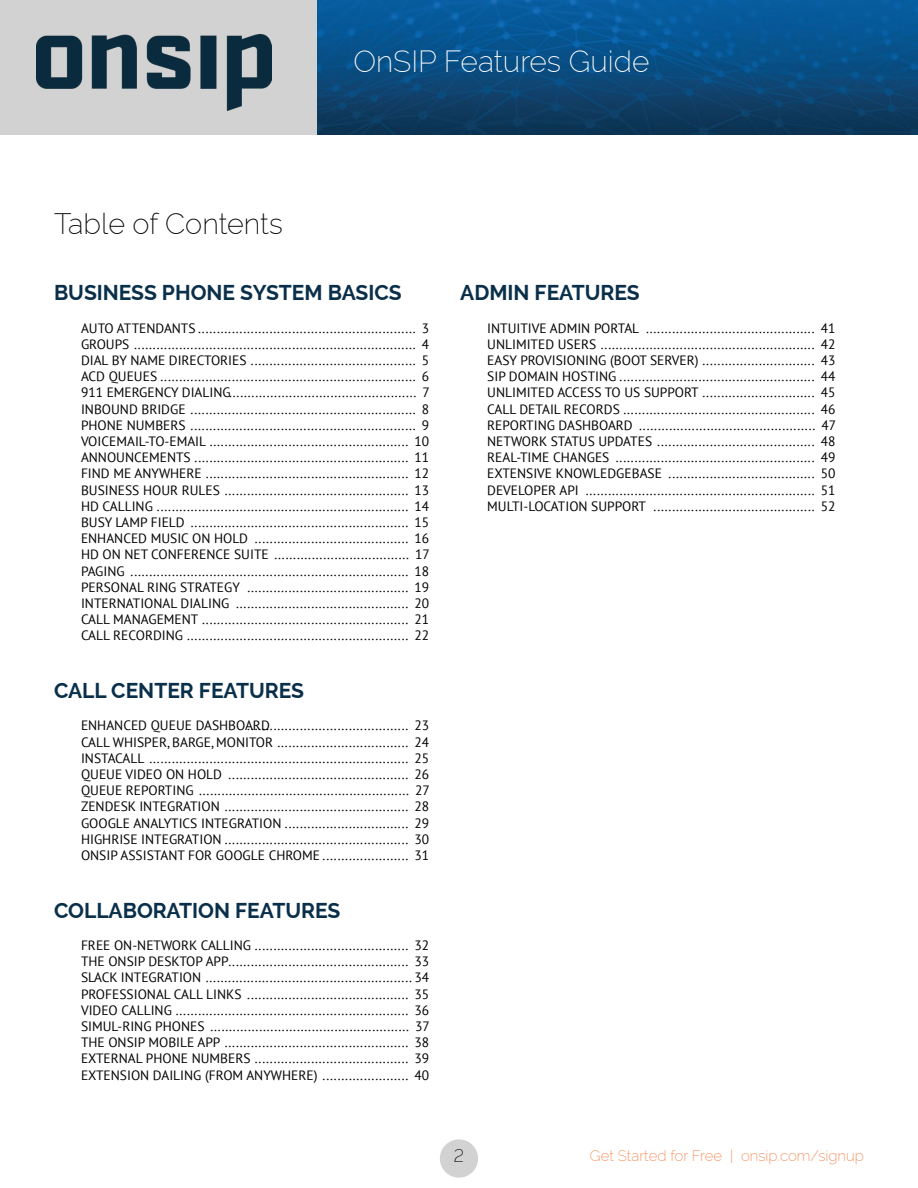
<style>
.page{position:relative;width:918px;height:1188px;background:#fff}
.page>*{position:absolute;margin:0;border:0;box-sizing:border-box;transform-origin:0 0}
.t1{font:200 30px "Raleway";color:#fff}
.t2{font:200 28.95px "Raleway";color:#000}
.t3{font:700 21px "Raleway";color:#092f4a}
.t4{font:200 18px "Raleway";color:#000}
.t5{font:200 15px "Raleway";color:#f57f42}
.t6{font:13.5px/16.2px "PT Sans";color:#000}
</style>
<div class="page">
<img style="left:316px;top:0;width:602px;height:134px">
<div style="left:0;top:0;width:316px;height:134px;background:#d2d2d2"></div>
<img style="left:37px;top:35px;width:234px;height:75px">
<div style="left:440px;top:1139px;width:38px;height:39px;background:#d2d2d2;border-radius:50%"></div>
<h2 class="t2" style="left:54px;top:207px;width:230px">Table of Contents</h2>
<h1 class="t1" style="left:354px;top:45px;width:297px">OnSIP Features Guide</h1>
<h3 class="t3" style="left:54px;top:281px;width:349px">BUSINESS PHONE SYSTEM BASICS</h3>
<p class="t6" style="left:81px;top:320px;width:351px">AUTO ATTENDANTS.......................................................... 3<br>GROUPS ........................................................................... 4<br>DIAL BY NAME DIRECTORIES ............................................ 5<br>ACD QUEUES .................................................................... 6<br>911 EMERGENCY DIALING.................................................. 7<br>INBOUND BRIDGE ............................................................ 8<br>PHONE NUMBERS ............................................................ 9<br>VOICEMAIL-TO-EMAIL ..................................................... 10<br>ANNOUNCEMENTS ......................................................... 11<br>FIND ME ANYWHERE ...................................................... 12<br>BUSINESS HOUR RULES ................................................. 13<br>HD CALLING ................................................................... 14<br>BUSY LAMP FIELD .......................................................... 15<br>ENHANCED MUSIC ON HOLD<br>HD ON NET CONFERENCE SUITE .................................... 17<br>PAGING .......................................................................... 18<br>PERSONAL RING STRATEGY<br>INTERNATIONAL DIALING<br>CALL MANAGEMENT ....................................................... 21<br>CALL RECORDING ........................................................... 22</p>
<p class="t6" style="left:255px;top:530px;width:176px">......................................... 16</p>
<p class="t6" style="left:236px;top:579px;width:195px;text-align:right">........................................... 19 .............................................. 20</p>
<h3 class="t3" style="left:54px;top:679px;width:252px">CALL CENTER FEATURES</h3>
<p class="t6" style="left:81px;top:717px;width:351px">ENHANCED QUEUE DASHBOARD<br>CALL WHISPER, BARGE, MONITOR ................................... 24<br>INSTACALL ..................................................................... 25<br>QUEUE VIDEO ON HOLD<br>QUEUE REPORTING ........................................................ 27<br>ZENDESK INTEGRATION ................................................. 28<br>GOOGLE ANALYTICS INTEGRATION ................................. 29<br>HIGHRISE INTEGRATION ................................................. 30<br>ONSIP ASSISTANT FOR GOOGLE CHROME ....................... 31</p>
<p class="t6" style="left:247px;top:717px;width:183px">........................................... 23</p>
<p class="t6" style="left:228px;top:766px;width:202px">................................................ 26</p>
<h3 class="t3" style="left:54px;top:898px;width:288px">COLLABORATION FEATURES</h3>
<p class="t6" style="left:81px;top:937px;width:351px;text-align:justify">FREE ON-NETWORK CALLING ......................................... 32<br>THE ONSIP DESKTOP APP................................................ 33<br>SLACK INTEGRATION ....................................................... 34<br>PROFESSIONAL CALL LINKS ........................................... 35<br>VIDEO CALLING .............................................................. 36<br>SIMUL-RING PHONES ..................................................... 37<br>THE ONSIP MOBILE APP ................................................. 38<br>EXTERNAL PHONE NUMBERS ......................................... 39<br>EXTENSION DAILING (FROM ANYWHERE) ....................... 40</p>
<h3 class="t3" style="left:460px;top:281px;width:181px">ADMIN FEATURES</h3>
<p class="t6" style="left:487px;top:320px;width:350px">INTUITIVE ADMIN PORTAL<br>UNLIMITED USERS ......................................................... 42<br>EASY PROVISIONING (BOOT SERVER) .............................. 43<br>SIP DOMAIN HOSTING .................................................... 44<br>UNLIMITED ACCESS TO US SUPPORT .............................. 45<br>CALL DETAIL RECORDS ................................................... 46<br>REPORTING DASHBOARD<br>NETWORK STATUS UPDATES .......................................... 48<br>REAL-TIME CHANGES<br>EXTENSIVE KNOWLEDGEBASE<br>DEVELOPER API<br>MULTI-LOCATION SUPPORT</p>
<p class="t6" style="left:646px;top:320px;width:191px">............................................. 41</p>
<p class="t6" style="left:639px;top:417px;width:199px">............................................... 47</p>
<p class="t6" style="left:586px;top:449px;width:251px;text-align:right">..................................................... 49 ....................................... 50 ............................................................. 51 ........................................... 52</p>
<h3 class="t4" style="left:454px;top:1146px;width:12px">2</h3>
<p class="t5" style="left:590px;top:1147px;width:276px">Get Started for Free | onsip.com/signup</p>
</div>
